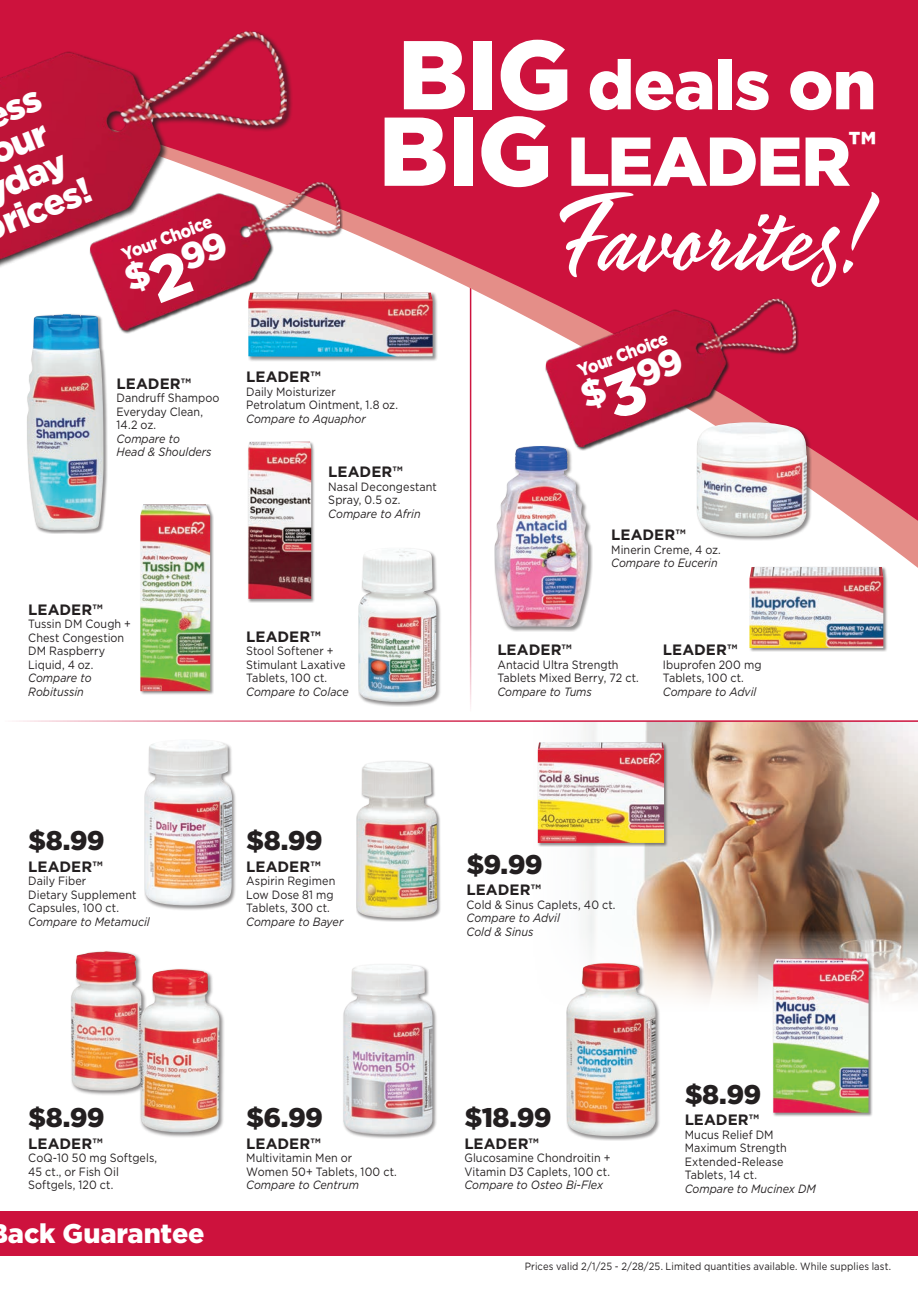
<style>
.page{position:relative;width:918px;height:1296px;background:#fff}
.page>*{position:absolute;margin:0;border:0;box-sizing:border-box;transform-origin:0 0}
.t1{font:108px "Mojito";letter-spacing:-.01em;color:#fff}
.t2{font:900 69px/76.5px "Gotham";letter-spacing:-.015em;color:#fff}
.t3{font:900 36.75px "Gotham";color:#fff}
.t4{font:900 36px "Gotham";color:#fff}
.t5{font:900 27px "Gotham";letter-spacing:-.03em;color:#231f20}
.t6{font:900 27px "Gotham";letter-spacing:-.005em;color:#fff}
.t7{font:900 18px "Gotham";color:#fff;scale:.9 1}
.t8{font:700 15px "Gotham";letter-spacing:.005em;color:#231f20}
.t9{font:12px/13.5px "Gotham";letter-spacing:.005em;color:#231f20;scale:.9 1}
.t10{font:italic 12px/13.5px "Gotham";color:#231f20;scale:.9 1}
.t11{font:10.5px "Gotham";letter-spacing:.01em;color:#231f20;scale:.9 1}
.s1{font-size:63px}
.s2{font-size:97.5px}
</style>
<div class="page">
<img style="left:583px;top:722px;width:335px;height:277px">
<hr style="left:470px;top:282px;width:1px;height:430px;background:#cd123d">
<div style="left:0;top:1243px;width:918px;height:13px;background:#cd123d"></div>
<hr style="left:4px;top:720px;width:914px;height:2px;background:#cd123d">
<div style="left:0;top:1211px;width:918px;height:43px;background:#cd123d"></div>
<svg style="left:0;top:0;width:918px;height:554px;fill:#cd123d"></svg>
<img style="left:0;top:20px;width:290px;height:295px">
<img style="left:87px;top:172px;width:255px;height:167px">
<img style="left:542px;top:289px;width:255px;height:167px">
<div style="left:358px;top:548px;width:83px;height:159px;background:#231f20;opacity:.5"></div>
<img style="left:359px;top:548px;width:77px;height:154px">
<div style="left:248px;top:292px;width:189px;height:70px;background:#231f20;opacity:.5"></div>
<img style="left:248px;top:293px;width:185px;height:64px">
<div style="left:696px;top:422px;width:116px;height:120px;background:#231f20;opacity:.5"></div>
<img style="left:697px;top:422px;width:110px;height:114px">
<div style="left:144px;top:739px;width:93px;height:171px;background:#231f20;opacity:.5"></div>
<img style="left:145px;top:740px;width:87px;height:165px">
<div style="left:494px;top:446px;width:99px;height:186px;background:#231f20;opacity:.5"></div>
<img style="left:495px;top:446px;width:93px;height:181px">
<div style="left:566px;top:963px;width:95px;height:178px;background:#231f20;opacity:.5"></div>
<img style="left:566px;top:963px;width:90px;height:173px">
<div style="left:342px;top:964px;width:96px;height:176px;background:#231f20;opacity:.5"></div>
<img style="left:344px;top:964px;width:89px;height:171px">
<div style="left:248px;top:441px;width:67px;height:162px;background:#231f20;opacity:.5"></div>
<img style="left:248px;top:442px;width:63px;height:157px">
<div style="left:140px;top:504px;width:74px;height:191px;background:#231f20;opacity:.5"></div>
<img style="left:140px;top:504px;width:70px;height:187px">
<div style="left:356px;top:761px;width:86px;height:161px;background:#231f20;opacity:.5"></div>
<img style="left:356px;top:761px;width:81px;height:157px">
<div style="left:749px;top:566px;width:139px;height:86px;background:#231f20;opacity:.5"></div>
<img style="left:750px;top:567px;width:133px;height:81px">
<div style="left:537px;top:742px;width:131px;height:105px;background:#231f20;opacity:.5"></div>
<img style="left:538px;top:742px;width:126px;height:101px">
<div style="left:773px;top:958px;width:100px;height:159px;background:#231f20;opacity:.5"></div>
<img style="left:773px;top:959px;width:96px;height:154px">
<div style="left:26px;top:314px;width:82px;height:220px;background:#231f20;opacity:.5"></div>
<img style="left:27px;top:314px;width:76px;height:216px">
<div style="left:70px;top:950px;width:77px;height:146px;background:#231f20;opacity:.55"></div>
<img style="left:71px;top:951px;width:70px;height:140px">
<div style="left:139px;top:968px;width:86px;height:170px;background:#231f20;opacity:.55"></div>
<img style="left:141px;top:969px;width:78px;height:163px">
<div style="left:0;top:90px;width:72px;height:107px;background:#bc1437"></div>
<h3 class="t4" style="left:-5px;top:200px;width:94px;rotate:-22deg">rices!</h3>
<p class="t7" style="left:118px;top:243px;width:107px;rotate:-21deg">Your Choice</p>
<p class="t3" style="left:117px;top:257px;width:109px;rotate:-21deg">$<span class="s1">2</span>99</p>
<p class="t8" style="left:117px;top:374px;width:76px">LEADER™</p>
<p class="t9" style="left:117px;top:391px;width:116px">Dandruff Shampoo<br>Everyday Clean,<br>14.2 oz.</p>
<p class="t10" style="left:117px;top:432px;width:107px">Compare to<br>Head &amp; Shoulders</p>
<p class="t8" style="left:28px;top:599px;width:76px">LEADER™</p>
<p class="t9" style="left:28px;top:617px;width:116px">Tussin DM Cough +<br>Chest Congestion<br>DM Raspberry<br>Liquid, 4 oz.</p>
<p class="t10" style="left:28px;top:671px;width:72px">Compare to<br>Robitussin</p>
<p class="t2" style="left:379px;top:46px;width:499px"><span class="s2">BIG</span> deals on<br><span class="s2">BIG</span> LEADER<sup>™</sup></p>
<p class="t1" style="left:542px;top:157px;width:336px">Favorites!</p>
<p class="t8" style="left:246px;top:367px;width:76px">LEADER™</p>
<p class="t9" style="left:246px;top:385px;width:170px">Daily Moisturizer<br>Petrolatum Ointment, 1.8 oz.</p>
<p class="t10" style="left:246px;top:412px;width:134px">Compare to Aquaphor</p>
<p class="t8" style="left:328px;top:462px;width:76px">LEADER™</p>
<p class="t9" style="left:328px;top:480px;width:122px">Nasal Decongestant<br>Spray, 0.5 oz.</p>
<p class="t10" style="left:328px;top:507px;width:104px">Compare to Afrin</p>
<p class="t8" style="left:246px;top:626px;width:76px">LEADER™</p>
<p class="t9" style="left:246px;top:644px;width:112px">Stool Softener +<br>Stimulant Laxative<br>Tablets, 100 ct.</p>
<p class="t10" style="left:246px;top:684px;width:116px">Compare to Colace</p>
<p class="t7" style="left:574px;top:360px;width:107px;rotate:-21deg">Your Choice</p>
<p class="t3" style="left:573px;top:373px;width:108px;rotate:-21deg">$<span class="s1">3</span>99</p>
<p class="t8" style="left:611px;top:525px;width:76px">LEADER™</p>
<p class="t9" style="left:611px;top:542px;width:123px">Minerin Creme, 4 oz.</p>
<p class="t10" style="left:611px;top:556px;width:120px">Compare to Eucerin</p>
<p class="t8" style="left:497px;top:640px;width:76px">LEADER™</p>
<p class="t9" style="left:497px;top:657px;width:159px">Antacid Ultra Strength<br>Tablets Mixed Berry, 72 ct.</p>
<p class="t10" style="left:497px;top:684px;width:107px">Compare to Tums</p>
<p class="t8" style="left:663px;top:640px;width:76px">LEADER™</p>
<p class="t9" style="left:663px;top:657px;width:111px">Ibuprofen 200 mg<br>Tablets, 100 ct.</p>
<p class="t10" style="left:663px;top:684px;width:105px">Compare to Advil</p>
<p class="t5" style="left:28px;top:822px;width:78px">$8.99</p>
<p class="t8" style="left:28px;top:856px;width:76px">LEADER™</p>
<p class="t9" style="left:28px;top:874px;width:122px">Daily Fiber<br>Dietary Supplement<br>Capsules, 100 ct.</p>
<p class="t10" style="left:28px;top:914px;width:137px">Compare to Metamucil</p>
<p class="t5" style="left:246px;top:822px;width:78px">$8.99</p>
<p class="t8" style="left:246px;top:856px;width:76px">LEADER™</p>
<p class="t9" style="left:246px;top:874px;width:100px">Aspirin Regimen<br>Low Dose 81 mg<br>Tablets, 300 ct.</p>
<p class="t10" style="left:246px;top:914px;width:109px">Compare to Bayer</p>
<p class="t5" style="left:467px;top:845px;width:78px">$9.99</p>
<p class="t8" style="left:467px;top:880px;width:76px">LEADER™</p>
<p class="t9" style="left:467px;top:898px;width:167px">Cold &amp; Sinus Caplets, 40 ct.</p>
<p class="t10" style="left:467px;top:911px;width:105px">Compare to Advil<br>Cold &amp; Sinus</p>
<p class="t5" style="left:28px;top:1099px;width:78px">$8.99</p>
<p class="t8" style="left:28px;top:1133px;width:76px">LEADER™</p>
<p class="t9" style="left:28px;top:1151px;width:145px">CoQ-10 50 mg Softgels,<br>45 ct., or Fish Oil<br>Softgels, 120 ct.</p>
<h3 class="t6" style="left:8px;top:1215px;width:198px">ack Guarantee</h3>
<p class="t5" style="left:246px;top:1099px;width:78px">$6.99</p>
<p class="t8" style="left:246px;top:1133px;width:76px">LEADER™</p>
<p class="t9" style="left:246px;top:1151px;width:119px">Multivitamin Men or</p>
<p class="t9" style="left:246px;top:1164px;width:169px">Women 50+ Tablets, 100 ct.</p>
<p class="t10" style="left:246px;top:1178px;width:127px">Compare to Centrum</p>
<p class="t5" style="left:464px;top:1099px;width:89px">$18.99</p>
<p class="t8" style="left:464px;top:1133px;width:76px">LEADER™</p>
<p class="t9" style="left:464px;top:1151px;width:164px">Glucosamine Chondroitin +<br>Vitamin D3 Caplets, 100 ct.</p>
<p class="t10" style="left:464px;top:1178px;width:156px">Compare to Osteo Bi-Flex</p>
<p class="t5" style="left:685px;top:1075px;width:78px">$8.99</p>
<p class="t8" style="left:685px;top:1110px;width:76px">LEADER™</p>
<p class="t9" style="left:685px;top:1128px;width:115px">Mucus Relief DM<br>Maximum Strength<br>Extended-Release<br>Tablets, 14 ct.</p>
<p class="t10" style="left:685px;top:1182px;width:147px">Compare to Mucinex DM</p>
<p class="t11" style="left:525px;top:1259px;width:408px">Prices valid 2/1/25 - 2/28/25. Limited quantities available. While supplies last.</p>
</div>
